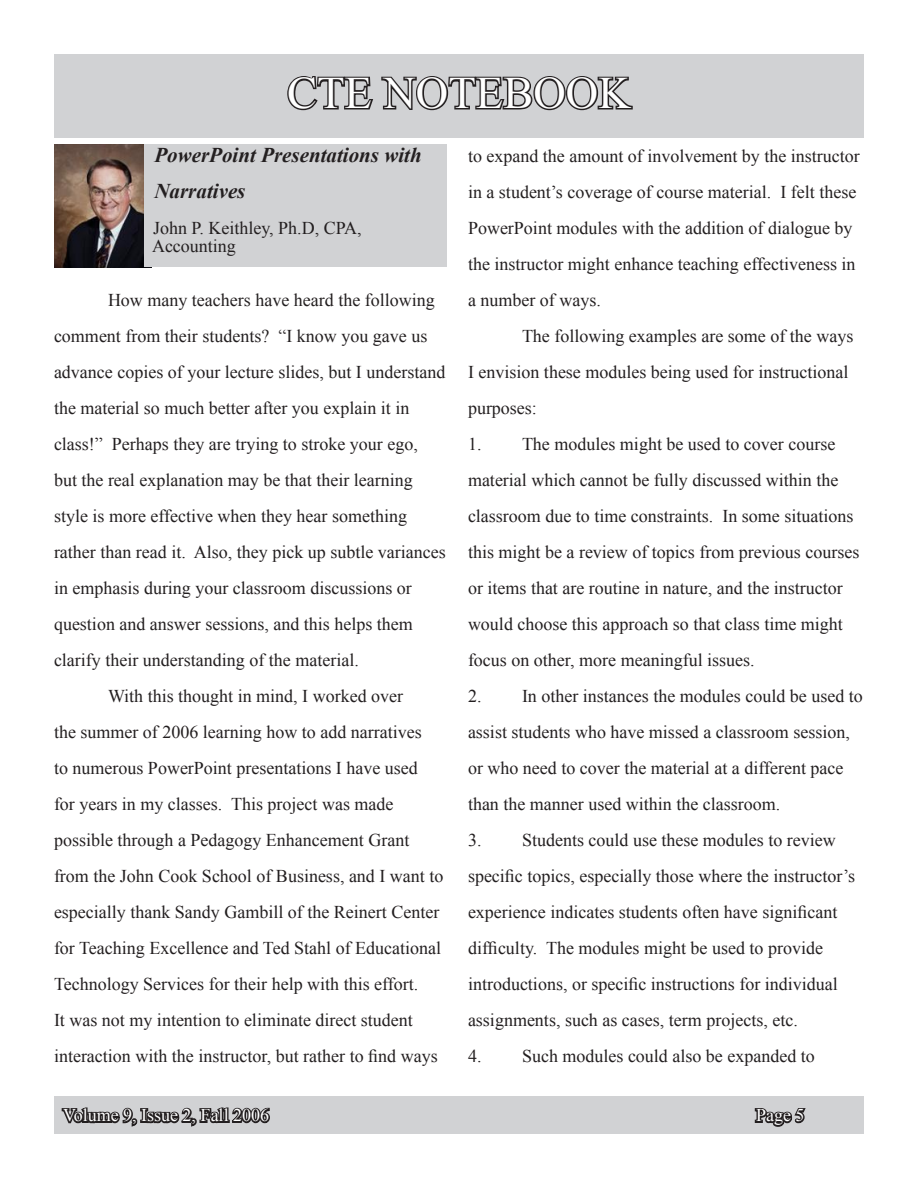
<style>
.page{position:relative;width:918px;height:1188px;background:#fff}
.page>*{position:absolute;margin:0;border:0;box-sizing:border-box;transform-origin:0 0}
.t1{font:45px "Times New Roman";color:#fff}
.t2{font:italic 700 21px/36px "Times New Roman";color:#231f20}
.t3{font:18px/36px "Times New Roman";color:#231f20}
.t4{font:18px "Times New Roman";color:#fff}
</style>
<div class="page">
<div style="left:54px;top:54px;width:810px;height:84px;background:#d1d2d4"></div>
<svg style="left:287px;top:76px;width:346px;height:35px"></svg>
<div style="left:54px;top:1096px;width:810px;height:38px;background:#d1d2d4"></div>
<svg style="left:61px;top:1107px;width:209px;height:20px"></svg>
<svg style="left:754px;top:1108px;width:52px;height:19px"></svg>
<img style="left:54px;top:144px;width:90px;height:123px">
<div style="left:144px;top:144px;width:303px;height:123px;background:#d1d2d4"></div>
<h1 class="t1" style="left:287px;top:63px;width:345px">CTE NOTEBOOK</h1>
<p class="t2" style="left:154px;top:136px;width:269px">PowerPoint Presentations with<br>Narratives</p>
<p class="t3" style="left:152px;top:219px;width:211px;line-height:18px">John P. Keithley, Ph.D, CPA,<br>Accounting</p>
<p class="t3" style="left:108px;top:282px;width:328px">How many teachers have heard the following</p>
<p class="t3" style="left:54px;top:318px;width:375px">comment from their students? “I know you gave us</p>
<p class="t3" style="left:54px;top:354px;width:393px">advance copies of your lecture slides, but I understand</p>
<p class="t3" style="left:54px;top:390px;width:357px">the material so much better after you explain it in</p>
<p class="t3" style="left:54px;top:426px;width:365px">class!” Perhaps they are trying to stroke your ego,</p>
<p class="t3" style="left:54px;top:462px;width:360px">but the real explanation may be that their learning</p>
<p class="t3" style="left:54px;top:498px;width:355px">style is more effective when they hear something</p>
<p class="t3" style="left:54px;top:534px;width:393px">rather than read it. Also, they pick up subtle variances</p>
<p class="t3" style="left:54px;top:570px;width:359px">in emphasis during your classroom discussions or</p>
<p class="t3" style="left:54px;top:606px;width:360px">question and answer sessions, and this helps them</p>
<p class="t3" style="left:54px;top:642px;width:306px">clarify their understanding of the material.</p>
<p class="t3" style="left:108px;top:678px;width:297px">With this thought in mind, I worked over</p>
<p class="t3" style="left:54px;top:714px;width:369px">the summer of 2006 learning how to add narratives</p>
<p class="t3" style="left:54px;top:750px;width:365px">to numerous PowerPoint presentations I have used</p>
<p class="t3" style="left:54px;top:786px;width:341px">for years in my classes. This project was made</p>
<p class="t3" style="left:54px;top:822px;width:357px">possible through a Pedagogy Enhancement Grant</p>
<p class="t3" style="left:54px;top:858px;width:391px">from the John Cook School of Business, and I want to</p>
<p class="t3" style="left:54px;top:894px;width:387px">especially thank Sandy Gambill of the Reinert Center</p>
<p class="t3" style="left:54px;top:930px;width:389px">for Teaching Excellence and Ted Stahl of Educational</p>
<p class="t3" style="left:54px;top:966px;width:366px">Technology Services for their help with this effort.</p>
<p class="t3" style="left:54px;top:1002px;width:360px">It was not my intention to eliminate direct student</p>
<p class="t3" style="left:54px;top:1038px;width:385px">interaction with the instructor, but rather to find ways</p>
<p class="t3" style="left:468px;top:138px;width:393px">to expand the amount of involvement by the instructor in a student’s coverage of course material. I felt these PowerPoint modules with the addition of dialogue by the instructor might enhance teaching effectiveness in a number of ways.</p>
<p class="t3" style="left:468px;top:318px;width:387px;text-indent:54px">The following examples are some of the ways<br>I envision these modules being used for instructional purposes:</p>
<p class="t3" style="left:468px;top:426px;width:393px">1. The modules might be used to cover course material which cannot be fully discussed within the classroom due to time constraints. In some situations this might be a review of topics from previous courses or items that are routine in nature, and the instructor would choose this approach so that class time might focus on other, more meaningful issues.</p>
<p class="t3" style="left:468px;top:678px;width:396px">2. In other instances the modules could be used to assist students who have missed a classroom session, or who need to cover the material at a different pace than the manner used within the classroom.</p>
<p class="t3" style="left:468px;top:822px;width:389px">3. Students could use these modules to review specific topics, especially those where the instructor’s experience indicates students often have significant difficulty. The modules might be used to provide introductions, or specific instructions for individual assignments, such as cases, term projects, etc.</p>
<p class="t3" style="left:468px;top:1038px;width:348px">4. Such modules could also be expanded to</p>
<p class="t4" style="left:63px;top:1103px;width:208px">Volume 9, Issue 2, Fall 2006</p>
<p class="t4" style="left:756px;top:1103px;width:50px">Page 5</p>
</div>
